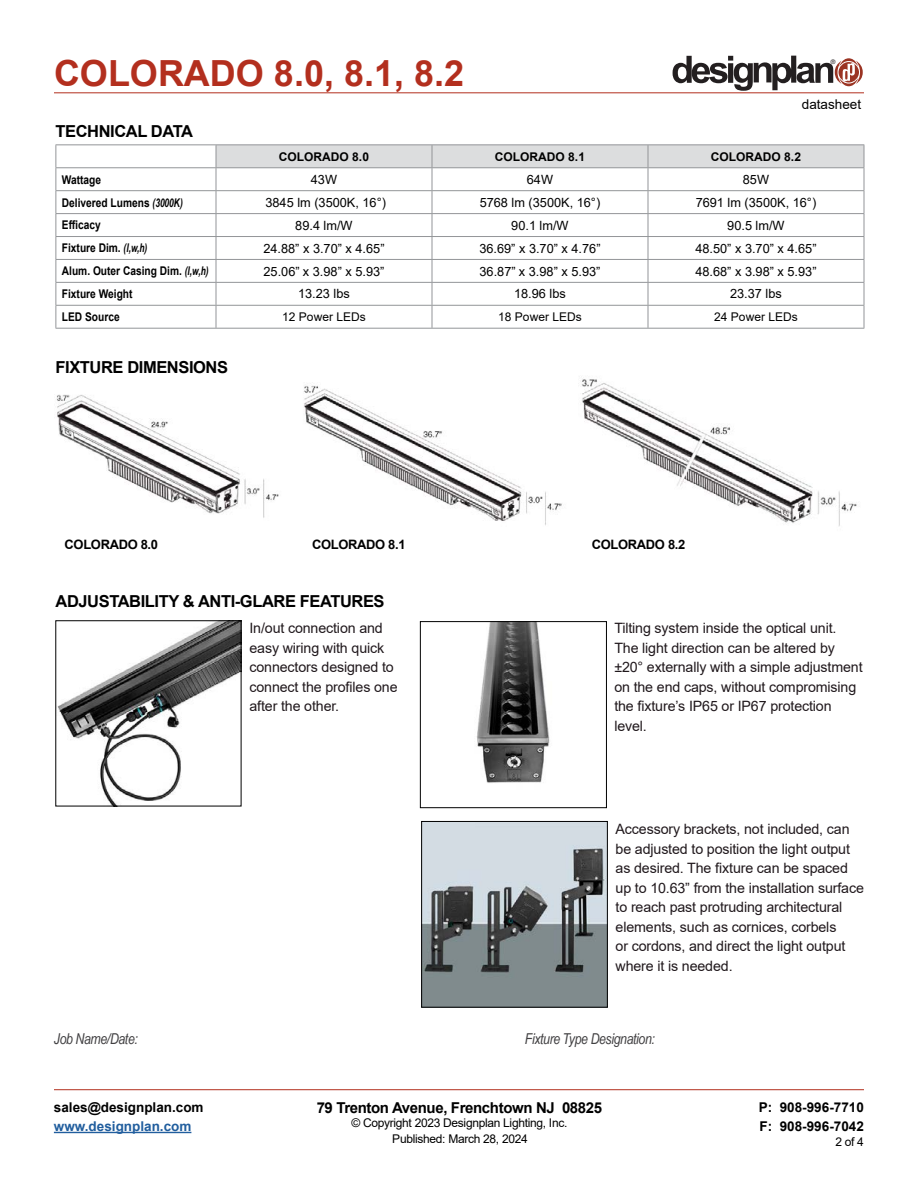
<style>
.page{position:relative;width:918px;height:1188px;background:#fff}
.page>*{position:absolute;margin:0;border:0;box-sizing:border-box;transform-origin:0 0}
.t1{font:700 36px "Arial";color:#b32f1e}
.t2{font:700 16.5px "Arial";letter-spacing:-.025em;color:#000}
.t3{font:italic 15px "Arial Narrow";letter-spacing:-.025em;color:#414042}
.t4{font:700 15px "Arial";letter-spacing:-.025em;color:#000}
.t5{font:14.25px/19.5px "Arial";letter-spacing:-.01em;color:#20181c}
.t6{font:700 13.5px/19.5px "Arial";color:#000}
.t7{font:700 13.5px "Arial";color:#215e9e}
.t8{font:13.5px "Arial";color:#000}
.t9{font:700 12.9px "Arial";letter-spacing:-.025em;color:#000}
.t10{font:12.75px "Arial";color:#000}
.t11{font:700 12px "Arial";color:#000;scale:.85 1}
.t12{font:12px "Arial";letter-spacing:-.025em;color:#000}
.t13{font:700 12px "Arial";color:#000}
.t14{font:12px "Arial";color:#000}
.t15{font:6.3px "Helvetica";color:#231f20}
.s1{font-family:"Arial Narrow";font-style:italic}
</style>
<div class="page">
<hr style="left:54px;top:93px;width:810px;height:1px;background:#b32f1e">
<hr style="left:54px;top:1089px;width:810px;height:1px;background:#b32f1e">
<hr style="left:54px;top:1132px;width:137px;height:1px;background:#215e9e">
<svg style="left:673px;top:56px;width:190px;height:35px"></svg>
<hr style="left:56px;top:213px;width:160px;height:1px;background:#939598">
<hr style="left:56px;top:236px;width:160px;height:1px;background:#939598">
<hr style="left:56px;top:259px;width:160px;height:1px;background:#939598">
<hr style="left:56px;top:282px;width:160px;height:1px;background:#939598">
<hr style="left:56px;top:305px;width:160px;height:1px;background:#939598">
<hr style="left:56px;top:328px;width:160px;height:1px;background:#939598">
<hr style="left:216px;top:328px;width:216px;height:1px;background:#939598">
<hr style="left:432px;top:328px;width:216px;height:1px;background:#939598">
<hr style="left:648px;top:328px;width:216px;height:1px;background:#939598">
<hr style="left:56px;top:144px;width:160px;height:1px;background:#939598">
<hr style="left:216px;top:144px;width:216px;height:1px;background:#939598">
<hr style="left:432px;top:144px;width:216px;height:1px;background:#939598">
<hr style="left:648px;top:144px;width:216px;height:1px;background:#939598">
<hr style="left:56px;top:167px;width:160px;height:1px;background:#939598">
<svg style="left:56px;top:145px;width:1px;height:183px"></svg>
<svg style="left:216px;top:145px;width:649px;height:183px"></svg>
<hr style="left:56px;top:190px;width:160px;height:1px;background:#939598">
<hr style="left:216px;top:190px;width:216px;height:1px;background:#939598">
<hr style="left:432px;top:190px;width:216px;height:1px;background:#939598">
<hr style="left:648px;top:190px;width:216px;height:1px;background:#939598">
<hr style="left:216px;top:213px;width:216px;height:1px;background:#939598">
<hr style="left:432px;top:213px;width:216px;height:1px;background:#939598">
<hr style="left:216px;top:236px;width:216px;height:1px;background:#939598">
<hr style="left:432px;top:236px;width:216px;height:1px;background:#939598">
<hr style="left:648px;top:213px;width:216px;height:1px;background:#939598">
<hr style="left:648px;top:236px;width:216px;height:1px;background:#939598">
<img style="left:57px;top:394px;width:222px;height:124px">
<img style="left:304px;top:385px;width:258px;height:141px">
<img style="left:581px;top:379px;width:276px;height:147px">
<img style="left:476px;top:623px;width:74px;height:160px">
<div style="left:420px;top:621px;width:187px;height:187px;border:1px solid #000"></div>
<img style="left:423px;top:823px;width:183px;height:182px">
<div style="left:421px;top:821px;width:187px;height:186px;border:1px solid #000"></div>
<img style="left:58px;top:623px;width:181px;height:181px">
<h1 class="t1" style="left:54px;top:48px;width:412px">COLORADO 8.0, 8.1, 8.2</h1>
<p class="t15" style="left:831px;top:58px;width:6px">®</p>
<p class="t2" style="left:56px;top:120px;width:139px">TECHNICAL DATA</p>
<p class="t8" style="left:802px;top:95px;width:61px">datasheet</p>
<p class="t13" style="left:279px;top:148px;width:92px">COLORADO 8.0</p>
<p class="t13" style="left:495px;top:148px;width:92px">COLORADO 8.1</p>
<p class="t13" style="left:711px;top:148px;width:92px">COLORADO 8.2</p>
<p class="t11" style="left:62px;top:171px;width:48px">Wattage</p>
<p class="t10" style="left:311px;top:171px;width:28px">43W</p>
<p class="t10" style="left:527px;top:171px;width:28px">64W</p>
<p class="t10" style="left:743px;top:171px;width:28px">85W</p>
<p class="t11" style="left:62px;top:194px;width:144px">Delivered Lumens <span class="s1">(3000K)</span></p>
<p class="t10" style="left:265px;top:194px;width:122px">3845 lm (3500K, 16°)</p>
<p class="t10" style="left:480px;top:194px;width:122px">5768 lm (3500K, 16°)</p>
<p class="t10" style="left:696px;top:194px;width:122px">7691 lm (3500K, 16°)</p>
<p class="t11" style="left:62px;top:217px;width:47px">Efficacy</p>
<p class="t10" style="left:295px;top:216px;width:59px">89.4 lm/W</p>
<p class="t10" style="left:511px;top:216px;width:59px">90.1 lm/W</p>
<p class="t10" style="left:727px;top:216px;width:59px">90.5 lm/W</p>
<p class="t11" style="left:62px;top:240px;width:102px">Fixture Dim. <span class="s1">(l,w,h)</span></p>
<p class="t10" style="left:263px;top:239px;width:123px">24.88” x 3.70” x 4.65”</p>
<p class="t10" style="left:479px;top:239px;width:123px">36.69” x 3.70” x 4.76”</p>
<p class="t10" style="left:695px;top:239px;width:123px">48.50” x 3.70” x 4.65”</p>
<p class="t11" style="left:62px;top:263px;width:174px">Alum. Outer Casing Dim. <span class="s1">(l,w,h)</span></p>
<p class="t10" style="left:264px;top:262px;width:122px">25.06” x 3.98” x 5.93”</p>
<p class="t10" style="left:480px;top:262px;width:122px">36.87” x 3.98” x 5.93”</p>
<p class="t10" style="left:695px;top:262px;width:123px">48.68” x 3.98” x 5.93”</p>
<p class="t11" style="left:62px;top:286px;width:85px">Fixture Weight</p>
<p class="t10" style="left:298px;top:285px;width:53px">13.23 lbs</p>
<p class="t10" style="left:514px;top:285px;width:53px">18.96 lbs</p>
<p class="t10" style="left:730px;top:285px;width:53px">23.37 lbs</p>
<p class="t11" style="left:62px;top:308px;width:70px">LED Source</p>
<p class="t14" style="left:282px;top:309px;width:85px">12 Power LEDs</p>
<p class="t14" style="left:498px;top:309px;width:85px">18 Power LEDs</p>
<p class="t14" style="left:714px;top:309px;width:85px">24 Power LEDs</p>
<p class="t2" style="left:56px;top:356px;width:174px">FIXTURE DIMENSIONS</p>
<p class="t9" style="left:65px;top:536px;width:95px">COLORADO 8.0</p>
<p class="t9" style="left:312px;top:536px;width:95px">COLORADO 8.1</p>
<p class="t2" style="left:56px;top:590px;width:331px">ADJUSTABILITY &amp; ANTI-GLARE FEATURES</p>
<p class="t5" style="left:249px;top:618px;width:150px">In/out connection and easy wiring with quick connectors designed to connect the profiles one after the other.</p>
<p class="t9" style="left:592px;top:535px;width:95px">COLORADO 8.2</p>
<p class="t5" style="left:614px;top:618px;width:250px">Tilting system inside the optical unit.<br>The light direction can be altered by ±20° externally with a simple adjustment on the end caps, without compromising the fixture’s IP65 or IP67 protection level.</p>
<p class="t5" style="left:616px;top:819px;width:250px">Accessory brackets, not included, can be adjusted to position the light output as desired. The fixture can be spaced up to 10.63” from the installation surface to reach past protruding architectural elements, such as cornices, corbels<br>or cordons, and direct the light output where it is needed.</p>
<p class="t3" style="left:54px;top:1028px;width:85px">Job Name/Date:</p>
<p class="t3" style="left:525px;top:1029px;width:132px">Fixture Type Designation:</p>
<p class="t6" style="left:54px;top:1097px;width:151px">sales@designplan.com</p>
<p class="t7" style="left:54px;top:1117px;width:139px">www.designplan.com</p>
<p class="t4" style="left:317px;top:1097px;width:287px">79 Trenton Avenue, Frenchtown NJ 08825</p>
<p class="t12" style="left:351px;top:1115px;width:217px">© Copyright 2023 Designplan Lighting, Inc.</p>
<p class="t6" style="left:759px;top:1097px;width:107px">P: 908-996-7710<br>F: 908-996-7042</p>
<p class="t12" style="left:392px;top:1130px;width:137px">Published: March 28, 2024</p>
<p class="t12" style="left:835px;top:1133px;width:30px">2 of 4</p>
</div>
